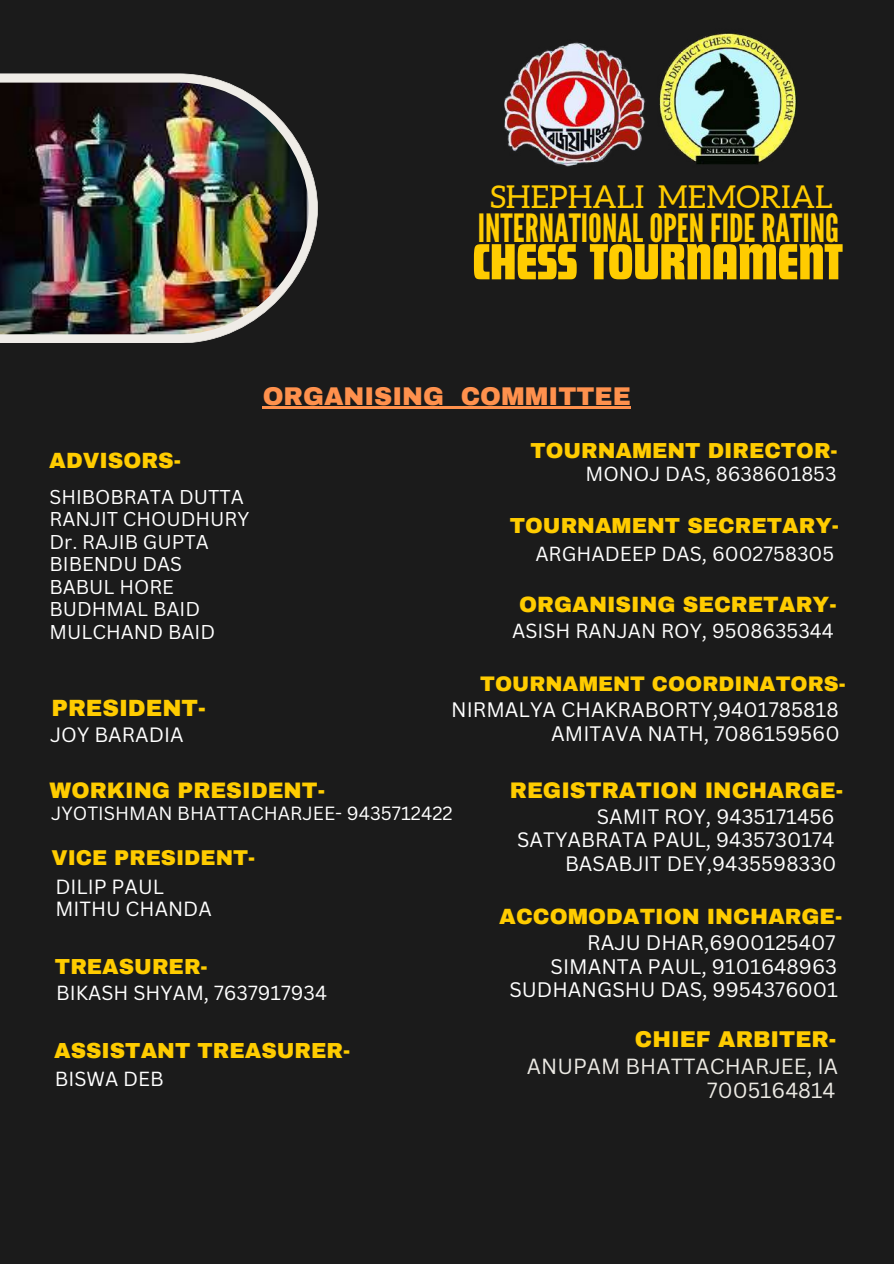
<style>
.page{position:relative;width:894px;height:1264px;background:#fff}
.page>*{position:absolute;margin:0;border:0;box-sizing:border-box;transform-origin:0 0}
.t1{font:52.65px "Futura Com Display";color:#fc0}
.t2{font:38.85px "League Gothic";color:#fc0}
.t3{font:31.5px "Aleo";color:#fc0}
.t4{font:900 25.05px "Archivo";color:#ff914d}
.t5{font:900 22.95px "Archivo";color:#fc0}
.t6{font:900 22.35px "Archivo";color:#fc0}
.t7{font:900 22.05px "Archivo";color:#fc0}
.t8{font:900 21.9px "Archivo";color:#fc0}
.t9{font:900 21.6px "Archivo";color:#fc0}
.t10{font:900 21.3px "Archivo";color:#fc0}
.t11{font:21.3px/24px "Canva Sans";color:#eceae4;text-align:right}
.t12{font:900 21px "Archivo";color:#fc0}
.t13{font:900 20.55px "Archivo";color:#fc0}
.t14{font:20.4px/23.7px "Canva Sans";color:#fff;text-align:right}
.t15{font:20.25px/23.4px "Canva Sans";color:#fff;text-align:right}
.t16{font:20.1px "Canva Sans";color:#fff}
.t17{font:19.95px/22.5px "Canva Sans";color:#fff}
.t18{font:19.8px "Canva Sans";color:#fff}
.t19{font:19.5px/22.5px "Canva Sans";color:#fff}
.t20{font:18.6px "Canva Sans";color:#fff}
</style>
<div class="page">
<div style="left:0;top:0;width:893px;height:1263px;background:#1b1b1b"></div>
<img style="left:0;top:73px;width:318px;height:270px">
<img style="left:504px;top:42px;width:141px;height:125px">
<hr style="left:263px;top:407px;width:181px;height:2px;background:#ff914d">
<svg style="left:444px;top:407px;width:16px;height:2px"></svg>
<hr style="left:460px;top:407px;width:170px;height:2px;background:#ff914d">
<img style="left:659px;top:33px;width:138px;height:132px">
<h3 class="t3" style="left:490px;top:179px;width:344px">SHEPHALI MEMORIAL</h3>
<h2 class="t2" style="left:477px;top:205px;width:362px">INTERNATIONALOPENFIDERATING</h2>
<h1 class="t1" style="left:472px;top:230px;width:371px">CHESS TOURNAMENT</h1>
<p class="t4" style="left:263px;top:382px;width:369px">ORGANISING COMMITTEE</p>
<p class="t9" style="left:49px;top:449px;width:133px">ADVISORS-</p>
<p class="t19" style="left:49px;top:485px;width:201px">SHIBOBRATA DUTTA<br>RANJIT CHOUDHURY<br>Dr. RAJIB GUPTA<br>BIBENDU DAS<br>BABUL HORE<br>BUDHMAL BAID<br>MULCHAND BAID</p>
<p class="t5" style="left:51px;top:696px;width:156px">PRESIDENT-</p>
<p class="t16" style="left:50px;top:720px;width:135px">JOY BARADIA</p>
<p class="t10" style="left:530px;top:439px;width:308px">TOURNAMENT DIRECTOR-</p>
<p class="t18" style="left:585px;top:459px;width:252px">MONOJ DAS, 8638601853</p>
<p class="t10" style="left:509px;top:514px;width:330px">TOURNAMENT SECRETARY-</p>
<p class="t18" style="left:535px;top:539px;width:300px">ARGHADEEP DAS, 6002758305</p>
<p class="t9" style="left:519px;top:593px;width:319px">ORGANISING SECRETARY-</p>
<p class="t18" style="left:512px;top:616px;width:323px">ASISH RANJAN ROY, 9508635344</p>
<p class="t13" style="left:480px;top:672px;width:367px">TOURNAMENT COORDINATORS-</p>
<p class="t14" style="left:451px;top:697px;width:390px">NIRMALYA CHAKRABORTY,9401785818<br>AMITAVA NATH, 7086159560</p>
<p class="t8" style="left:50px;top:778px;width:277px">WORKING PRESIDENT-</p>
<p class="t20" style="left:51px;top:800px;width:403px">JYOTISHMAN BHATTACHARJEE- 9435712422</p>
<p class="t12" style="left:51px;top:846px;width:205px">VICE PRESIDENT-</p>
<p class="t17" style="left:55px;top:874px;width:158px">DILIP PAUL<br>MITHU CHANDA</p>
<p class="t10" style="left:55px;top:955px;width:154px">TREASURER-</p>
<p class="t18" style="left:56px;top:978px;width:272px">BIKASH SHYAM, 7637917934</p>
<p class="t10" style="left:54px;top:1038px;width:297px">ASSISTANT TREASURER-</p>
<p class="t18" style="left:55px;top:1065px;width:110px">BISWA DEB</p>
<p class="t7" style="left:509px;top:778px;width:335px">REGISTRATION INCHARGE-</p>
<p class="t15" style="left:517px;top:804px;width:320px">SAMIT ROY, 9435171456<br>SATYABRATA PAUL, 9435730174<br>BASABJIT DEY,9435598330</p>
<p class="t9" style="left:499px;top:904px;width:344px">ACCOMODATION INCHARGE-</p>
<p class="t14" style="left:509px;top:930px;width:330px">RAJU DHAR,6900125407<br>SIMANTA PAUL, 9101648963<br>SUDHANGSHU DAS, 9954376001</p>
<p class="t6" style="left:634px;top:1027px;width:203px">CHIEF ARBITER-</p>
<p class="t11" style="left:526px;top:1053px;width:313px">ANUPAM BHATTACHARJEE, IA<br>7005164814</p>
</div>
